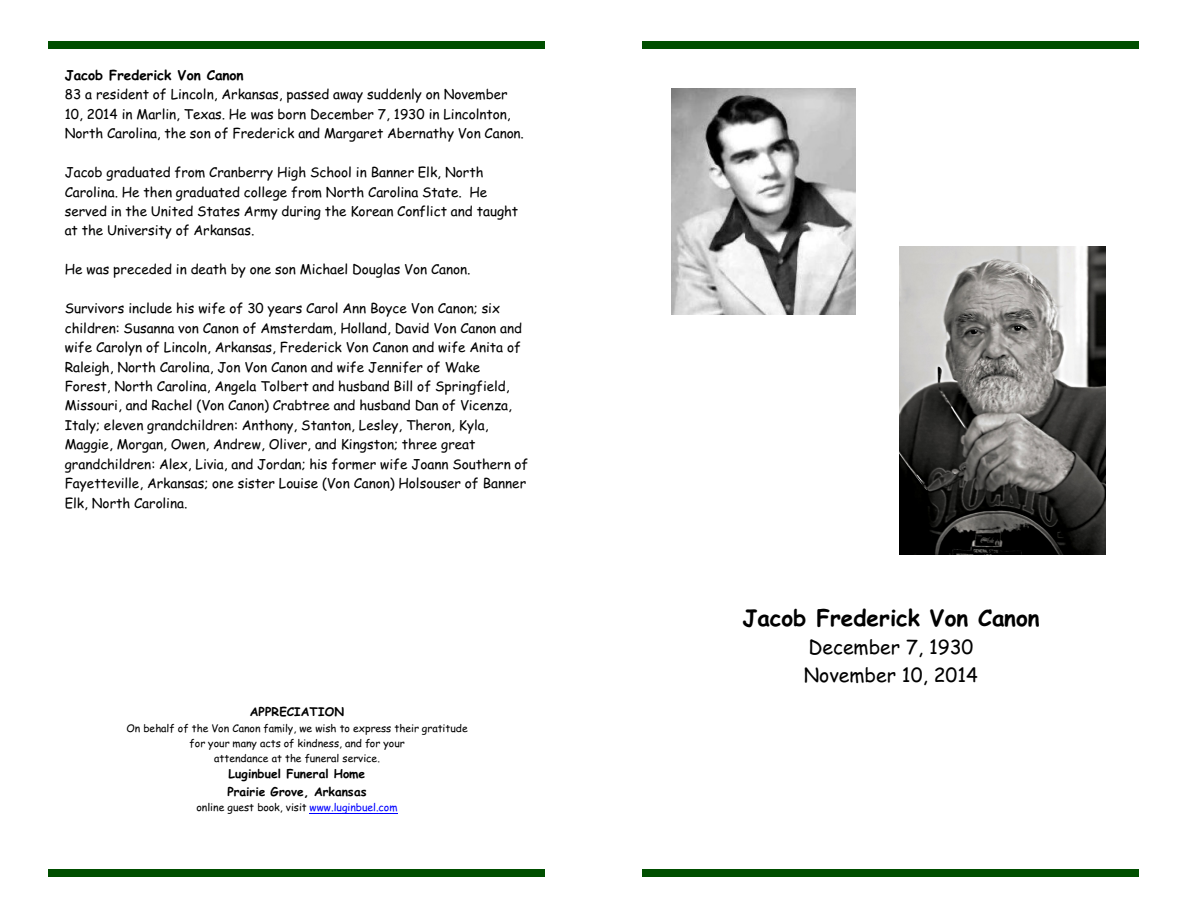
<style>
.page{position:relative;width:1188px;height:918px;background:#fff}
.page>*{position:absolute;margin:0;border:0;box-sizing:border-box;transform-origin:0 0}
.t1{font:700 22.5px "Comic Sans MS";color:#000}
.t2{font:19.5px/27.9px "Comic Sans MS";color:#000}
.t3{font:13.5px/19.5px "Comic Sans MS";color:#000}
.t4{font:700 13.5px "Comic Sans MS";color:#000}
.t5{font:700 12px/17.2px "Comic Sans MS";color:#000}
.t6{font:10.5px/15px "Comic Sans MS";color:#000;text-align:center}
.s1{color:#00f}
</style>
<div class="page">
<div style="left:49px;top:41px;width:496px;height:7px;background:#004f00"></div>
<div style="left:49px;top:870px;width:496px;height:7px;background:#004f00"></div>
<div style="left:643px;top:41px;width:496px;height:7px;background:#004f00"></div>
<div style="left:643px;top:870px;width:496px;height:7px;background:#004f00"></div>
<hr style="left:310px;top:813px;width:88px;height:1px;background:#00f">
<img style="left:671px;top:89px;width:184px;height:226px">
<img style="left:900px;top:247px;width:205px;height:308px">
<p class="t4" style="left:65px;top:69px;width:180px">Jacob Frederick Von Canon</p>
<p class="t3" style="left:65px;top:86px;width:461px">83 a resident of Lincoln, Arkansas, passed away suddenly on November<br>10, 2014 in Marlin, Texas. He was born December 7, 1930 in Lincolnton,<br>North Carolina, the son of Frederick and Margaret Abernathy Von Canon.</p>
<p class="t3" style="left:65px;top:164px;width:455px">Jacob graduated from Cranberry High School in Banner Elk, North Carolina. He then graduated college from North Carolina State. He served in the United States Army during the Korean Conflict and taught at the University of Arkansas.</p>
<p class="t3" style="left:65px;top:261px;width:407px">He was preceded in death by one son Michael Douglas Von Canon.</p>
<p class="t3" style="left:65px;top:300px;width:465px">Survivors include his wife of 30 years Carol Ann Boyce Von Canon; six children: Susanna von Canon of Amsterdam, Holland, David Von Canon and wife Carolyn of Lincoln, Arkansas, Frederick Von Canon and wife Anita of Raleigh, North Carolina, Jon Von Canon and wife Jennifer of Wake Forest, North Carolina, Angela Tolbert and husband Bill of Springfield, Missouri, and Rachel (Von Canon) Crabtree and husband Dan of Vicenza, Italy; eleven grandchildren: Anthony, Stanton, Lesley, Theron, Kyla, Maggie, Morgan, Owen, Andrew, Oliver, and Kingston; three great grandchildren: Alex, Livia, and Jordan; his former wife Joann Southern of Fayetteville, Arkansas; one sister Louise (Von Canon) Holsouser of Banner Elk, North Carolina.</p>
<p class="t5" style="left:250px;top:704px;width:96px">APPRECIATION</p>
<p class="t6" style="left:127px;top:722px;width:343px">On behalf of the Von Canon family, we wish to express their gratitude for your many acts of kindness, and for your<br>attendance at the funeral service.</p>
<p class="t5" style="left:227px;top:767px;width:141px">Luginbuel Funeral Home<br>Prairie Grove, Arkansas</p>
<p class="t6" style="left:196px;top:801px;width:203px">online guest book, visit <span class="s1">www.luginbuel.com</span></p>
<h1 class="t1" style="left:742px;top:608px;width:299px">Jacob Frederick Von Canon</h1>
<h2 class="t2" style="left:804px;top:636px;width:176px">December 7, 1930<br>November 10, 2014</h2>
</div>
